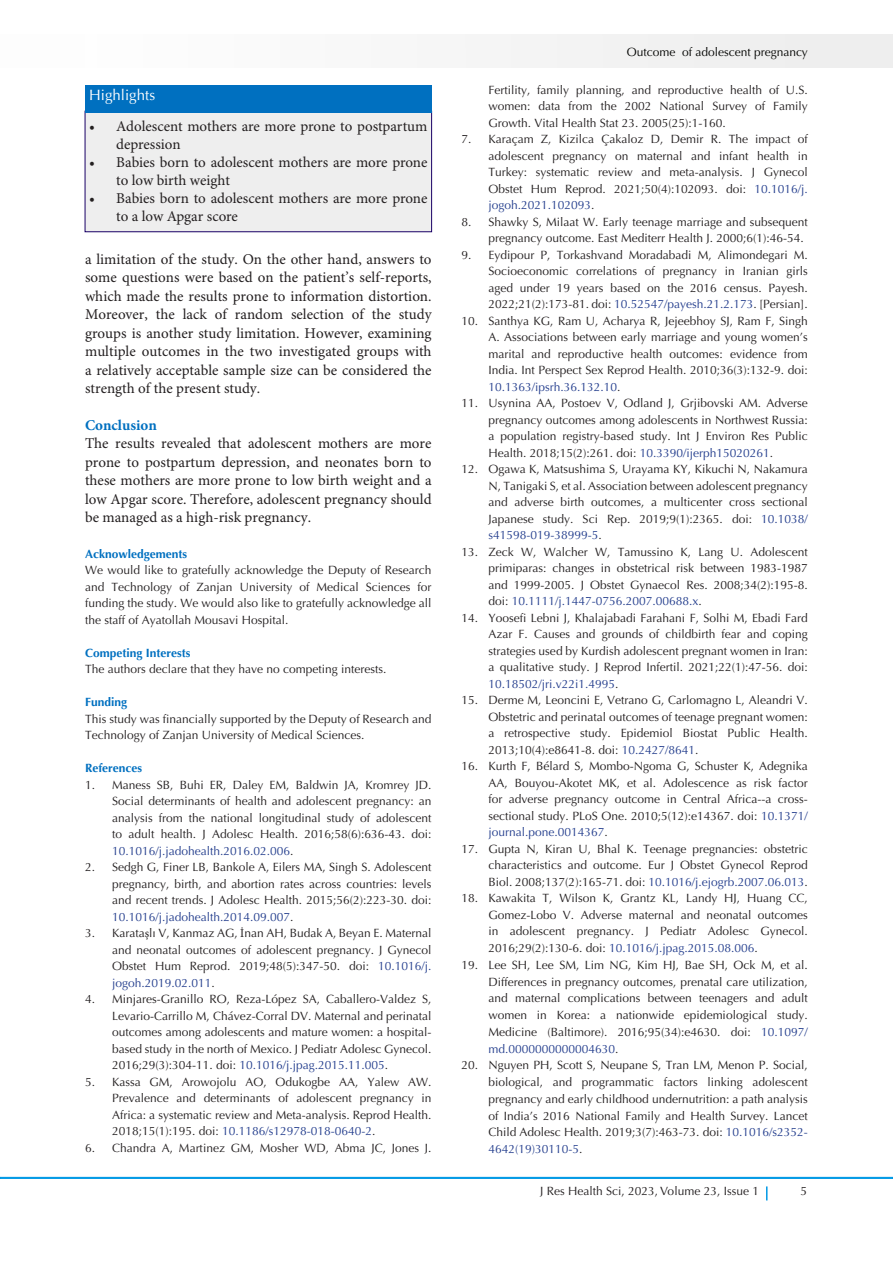
<style>
.page{position:relative;width:893px;height:1263px;background:#fff}
.page>*{position:absolute;margin:0;border:0;box-sizing:border-box;transform-origin:0 0}
.t1{font:15px/18.5px "Minion Pro";color:#231f20}
.heading_1{font:700 15px "Minion Pro";color:#0070c0}
.t2{font:15px "Optima LT Std";color:#fff}
.t3{font:12px/16.5px "Optima LT Std";color:#231f20;text-align:justify}
.heading_1-2{font:700 12px "Optima LT Std";color:#0070c0}
.t4{font:12px "Optima LT Std";color:#040503}
.s1{color:#253f8e}
.s2{font-family:"Minion Pro"}
</style>
<div class="page">
<hr style="left:0;top:1177px;width:893px;height:2px;background:#0099e5">
<div style="left:0;top:35px;width:892px;height:33px;background:#f6f6f6"></div>
<svg style="left:766px;top:1186px;width:1px;height:14px"></svg>
<div style="left:85px;top:111px;width:347px;height:121px;background:#eee"></div>
<div style="left:85px;top:85px;width:347px;height:27px;background:#0070c0"></div>
<p class="t2" style="left:89px;top:87px;width:67px">Highlights</p>
<p class="t1" style="left:116px;top:117px;width:313px;line-height:18px;text-indent:-27px">• Adolescent mothers are more prone to postpartum depression</p>
<p class="t1" style="left:116px;top:153px;width:313px;line-height:18px;text-indent:-27px">• Babies born to adolescent mothers are more prone to low birth weight</p>
<p class="t1" style="left:116px;top:189px;width:313px;line-height:18px;text-indent:-27px">• Babies born to adolescent mothers are more prone to a low Apgar score</p>
<p class="t1" style="left:85px;top:250px;width:348px;text-align:justify">a limitation of the study. On the other hand, answers to some questions were based on the patient’s self-reports, which made the results prone to information distortion.<br>Moreover, the lack of random selection of the study groups is another study limitation. However, examining multiple outcomes in the two investigated groups with a relatively acceptable sample size can be considered the strength of the present study.</p>
<p class="heading_1" style="left:85px;top:415px;width:73px">Conclusion</p>
<p class="t1" style="left:85px;top:435px;width:348px;text-align:justify">The results revealed that adolescent mothers are more prone to postpartum depression, and neonates born to these mothers are more prone to low birth weight and a low Apgar score. Therefore, adolescent pregnancy should be managed as a high-risk pregnancy.</p>
<p class="heading_1-2" style="left:85px;top:546px;width:104px">Acknowledgements</p>
<p class="t3" style="left:85px;top:562px;width:348px">We would like to gratefully acknowledge the Deputy of Research and Technology of Zanjan University of Medical Sciences for funding the study. We would also like to gratefully acknowledge all the staff of Ayatollah Mousavi Hospital.</p>
<p class="heading_1-2" style="left:85px;top:645px;width:107px">Competing Interests</p>
<p class="t3" style="left:85px;top:661px;width:303px">The authors declare that they have no competing interests.</p>
<p class="heading_1-2" style="left:85px;top:695px;width:44px">Funding</p>
<p class="t3" style="left:85px;top:710px;width:348px">This study was financially supported by the Deputy of Research and<br>Technology of Zanjan University of Medical Sciences.</p>
<p class="heading_1-2" style="left:85px;top:761px;width:59px">References</p>
<p class="t3" style="left:112px;top:776px;width:321px;text-indent:-27px">1. Maness SB, Buhi ER, Daley EM, Baldwin JA, Kromrey JD.<br>Social determinants of health and adolescent pregnancy: an analysis from the national longitudinal study of adolescent to adult health. J Adolesc Health. 2016;58(6):636-43. doi:<br><span class="s1">10.1016/j.jadohealth.2016.02.006</span>.</p>
<p class="t3" style="left:112px;top:859px;width:321px;text-indent:-27px">2. Sedgh G, Finer LB, Bankole A, Eilers MA, Singh S. Adolescent pregnancy, birth, and abortion rates across countries: levels and recent trends. J Adolesc Health. 2015;56(2):223-30. doi:<br><span class="s1">10.1016/j.jadohealth.2014.09.007</span>.</p>
<p class="t3" style="left:112px;top:925px;width:321px;text-indent:-27px">3. Karata<span class="s2">ş</span>lı V, Kanmaz AG, <span class="s2">İ</span>nan AH, Budak A, Beyan E. Maternal and neonatal outcomes of adolescent pregnancy. J Gynecol Obstet Hum Reprod. 2019;48(5):347-50. doi: <span class="s1">10.1016/j. jogoh.2019.02.011</span>.</p>
<p class="t3" style="left:112px;top:991px;width:321px;text-indent:-27px">4. Minjares-Granillo RO, Reza-López SA, Caballero-Valdez S, Levario-Carrillo M, Chávez-Corral DV. Maternal and perinatal outcomes among adolescents and mature women: a hospital&shy;based study in the north of Mexico. J Pediatr Adolesc Gynecol.<br>2016;29(3):304-11. doi: <span class="s1">10.1016/j.jpag.2015.11.005</span>.</p>
<p class="t3" style="left:112px;top:1073px;width:321px;text-indent:-27px">5. Kassa GM, Arowojolu AO, Odukogbe AA, Yalew AW.<br>Prevalence and determinants of adolescent pregnancy in Africa: a systematic review and Meta-analysis. Reprod Health.<br>2018;15(1):195. doi: <span class="s1">10.1186/s12978-018-0640-2</span>.</p>
<p class="t3" style="left:85px;top:1139px;width:348px">6. Chandra A, Martinez GM, Mosher WD, Abma JC, Jones J.</p>
<p class="t4" style="left:627px;top:45px;width:183px">Outcome of adolescent pregnancy</p>
<p class="t3" style="left:488px;top:82px;width:321px">Fertility, family planning, and reproductive health of U.S. women: data from the 2002 National Survey of Family Growth. Vital Health Stat 23. 2005(25):1-160.</p>
<p class="t3" style="left:488px;top:131px;width:321px;text-indent:-27px">7. Karaçam Z, Kizilca Çakaloz D, Demir R. The impact of adolescent pregnancy on maternal and infant health in Turkey: systematic review and meta-analysis. J Gynecol Obstet Hum Reprod. 2021;50(4):102093. doi: <span class="s1">10.1016/j. jogoh.2021.102093</span>.</p>
<p class="t3" style="left:488px;top:214px;width:321px;text-indent:-27px">8. Shawky S, Milaat W. Early teenage marriage and subsequent pregnancy outcome. East Mediterr Health J. 2000;6(1):46-54.</p>
<p class="t3" style="left:488px;top:247px;width:321px;text-indent:-27px">9. Eydipour P, Torkashvand Moradabadi M, Alimondegari M.<br>Socioeconomic correlations of pregnancy in Iranian girls aged under 19 years based on the 2016 census. Payesh.<br>2022;21(2):173-81. doi: <span class="s1">10.52547/payesh.21.2.173</span>. [Persian].</p>
<p class="t3" style="left:488px;top:313px;width:321px;text-indent:-27px">10. Santhya KG, Ram U, Acharya R, Jejeebhoy SJ, Ram F, Singh A. Associations between early marriage and young women’s marital and reproductive health outcomes: evidence from India. Int Perspect Sex Reprod Health. 2010;36(3):132-9. doi:<br><span class="s1">10.1363/ipsrh.36.132.10</span>.</p>
<p class="t3" style="left:488px;top:395px;width:321px;text-indent:-27px">11. Usynina AA, Postoev V, Odland J, Grjibovski AM. Adverse pregnancy outcomes among adolescents in Northwest Russia: a population registry-based study. Int J Environ Res Public Health. 2018;15(2):261. doi: <span class="s1">10.3390/ijerph15020261</span>.</p>
<p class="t3" style="left:488px;top:461px;width:321px;text-indent:-27px">12. Ogawa K, Matsushima S, Urayama KY, Kikuchi N, Nakamura N, Tanigaki S, et al. Association between adolescent pregnancy and adverse birth outcomes, a multicenter cross sectional Japanese study. Sci Rep. 2019;9(1):2365. doi: <span class="s1">10.1038/ s41598-019-38999-5</span>.</p>
<p class="t3" style="left:488px;top:544px;width:321px;text-indent:-27px">13. Zeck W, Walcher W, Tamussino K, Lang U. Adolescent primiparas: changes in obstetrical risk between 1983-1987 and 1999-2005. J Obstet Gynaecol Res. 2008;34(2):195-8. doi: <span class="s1">10.1111/j.1447-0756.2007.00688.x</span>.</p>
<p class="t3" style="left:488px;top:610px;width:321px;text-indent:-27px">14. Yoosefi Lebni J, Khalajabadi Farahani F, Solhi M, Ebadi Fard Azar F. Causes and grounds of childbirth fear and coping strategies used by Kurdish adolescent pregnant women in Iran: a qualitative study. J Reprod Infertil. 2021;22(1):47-56. doi:<br><span class="s1">10.18502/jri.v22i1.4995</span>.</p>
<p class="t3" style="left:488px;top:692px;width:321px;text-indent:-27px">15. Derme M, Leoncini E, Vetrano G, Carlomagno L, Aleandri V.<br>Obstetric and perinatal outcomes of teenage pregnant women: a retrospective study. Epidemiol Biostat Public Health.<br>2013;10(4):e8641-8. doi: <span class="s1">10.2427/8641</span>.</p>
<p class="t3" style="left:488px;top:758px;width:321px;text-indent:-27px">16. Kurth F, Bélard S, Mombo-Ngoma G, Schuster K, Adegnika AA, Bouyou-Akotet MK, et al. Adolescence as risk factor for adverse pregnancy outcome in Central Africa--a cross&shy;sectional study. PLoS One. 2010;5(12):e14367. doi: <span class="s1">10.1371/ journal.pone.0014367</span>.</p>
<p class="t3" style="left:488px;top:841px;width:321px;text-indent:-27px">17. Gupta N, Kiran U, Bhal K. Teenage pregnancies: obstetric characteristics and outcome. Eur J Obstet Gynecol Reprod Biol. 2008;137(2):165-71. doi: <span class="s1">10.1016/j.ejogrb.2007.06.013</span>.</p>
<p class="t3" style="left:488px;top:890px;width:321px;text-indent:-27px">18. Kawakita T, Wilson K, Grantz KL, Landy HJ, Huang CC, Gomez-Lobo V. Adverse maternal and neonatal outcomes in adolescent pregnancy. J Pediatr Adolesc Gynecol.<br>2016;29(2):130-6. doi: <span class="s1">10.1016/j.jpag.2015.08.006</span>.</p>
<p class="t3" style="left:488px;top:957px;width:321px;text-indent:-27px">19. Lee SH, Lee SM, Lim NG, Kim HJ, Bae SH, Ock M, et al.<br>Differences in pregnancy outcomes, prenatal care utilization, and maternal complications between teenagers and adult women in Korea: a nationwide epidemiological study.<br>Medicine (Baltimore). 2016;95(34):e4630. doi: <span class="s1">10.1097/ md.0000000000004630</span>.</p>
<p class="t3" style="left:488px;top:1057px;width:321px;text-indent:-27px">20. Nguyen PH, Scott S, Neupane S, Tran LM, Menon P. Social, biological, and programmatic factors linking adolescent pregnancy and early childhood undernutrition: a path analysis of India’s 2016 National Family and Health Survey. Lancet Child Adolesc Health. 2019;3(7):463-73. doi: <span class="s1">10.1016/s2352- 4642(19)30110-5</span>.</p>
<p class="t3" style="left:540px;top:1183px;width:221px">J Res Health Sci, 2023, Volume 23, Issue 1</p>
<p class="t3" style="left:800px;top:1183px;width:8px">5</p>
</div>
